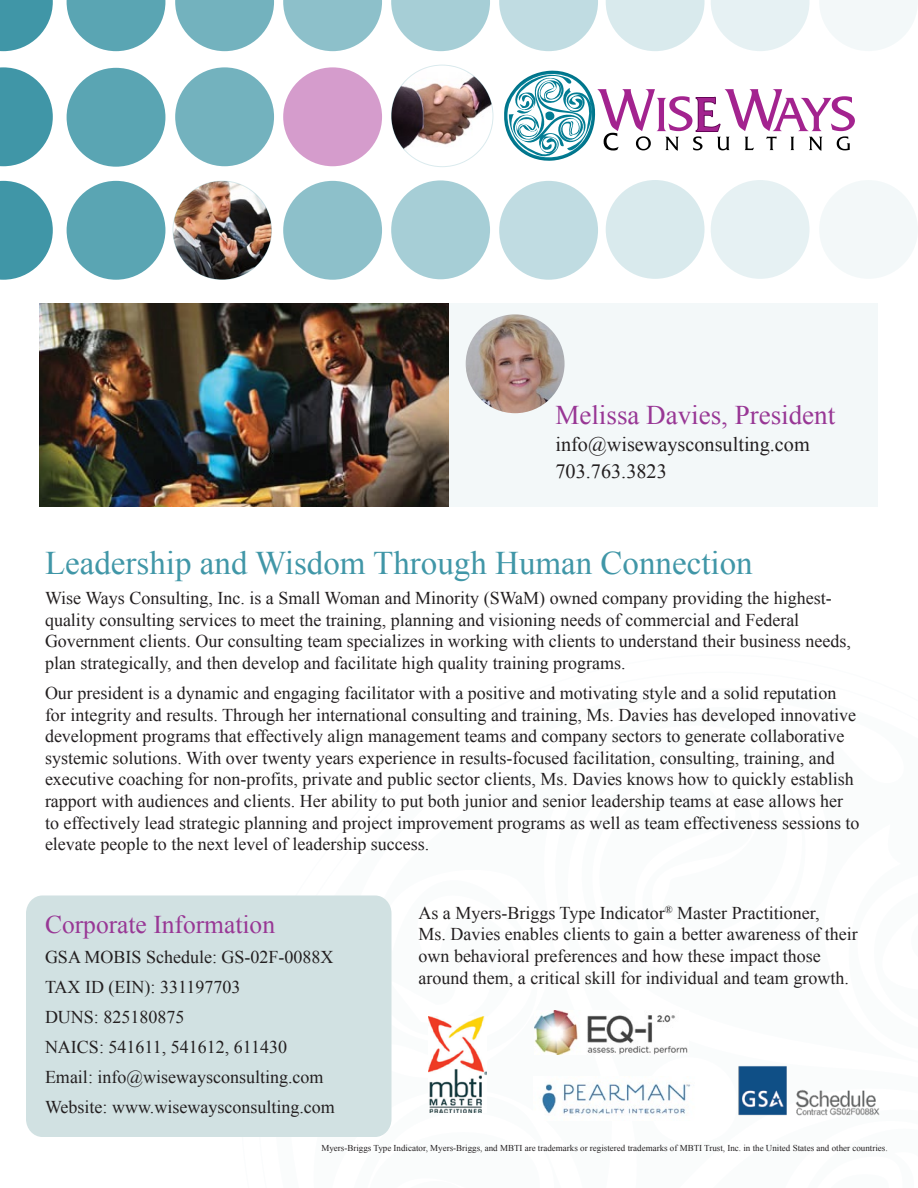
<style>
.page{position:relative;width:918px;height:1188px;background:#fff}
.page>*{position:absolute;margin:0;border:0;box-sizing:border-box;transform-origin:0 0}
.t1{font:33px "Times New Roman";color:rgb(0 116 138/.75)}
.t2{font:27px "Times New Roman";color:#983795}
.t3{font:25.5px "Times New Roman";color:#983795}
.t4{font:20.25px/27px "Times New Roman";color:#231f20}
.t5{font:18px/21.6px "Times New Roman";color:#231f20}
.t6{font:9px "Times New Roman";color:#231f20}
</style>
<div class="page">
<svg style="left:504px;top:70px;width:351px;height:91px"></svg>
<svg style="left:0;top:181px;width:53px;height:99px"></svg>
<svg style="left:0;top:67px;width:53px;height:99px"></svg>
<svg style="left:0;top:0;width:53px;height:51px"></svg>
<div style="left:67px;top:181px;width:98px;height:99px;background:#5aa5b3;border-radius:50%"></div>
<svg style="left:67px;top:0;width:98px;height:51px"></svg>
<div style="left:67px;top:68px;width:98px;height:99px;background:#5aa5b3;border-radius:50%"></div>
<div style="left:175px;top:67px;width:99px;height:99px;background:#73b2be;border-radius:50%"></div>
<svg style="left:175px;top:0;width:99px;height:51px"></svg>
<div style="left:283px;top:181px;width:99px;height:99px;background:#8dc0ca;border-radius:50%"></div>
<div style="left:283px;top:67px;width:99px;height:99px;background:#d59ccc;border-radius:50%"></div>
<svg style="left:283px;top:0;width:99px;height:51px"></svg>
<div style="left:391px;top:180px;width:99px;height:99px;background:#a6ced6;border-radius:50%"></div>
<svg style="left:391px;top:0;width:99px;height:51px"></svg>
<div style="left:499px;top:181px;width:99px;height:99px;background:#c0dce2;border-radius:50%"></div>
<svg style="left:499px;top:0;width:99px;height:51px"></svg>
<svg style="left:606px;top:0;width:99px;height:51px"></svg>
<div style="left:606px;top:180px;width:99px;height:99px;background:#d9eaed;border-radius:50%"></div>
<svg style="left:711px;top:0;width:99px;height:51px"></svg>
<div style="left:711px;top:180px;width:99px;height:99px;background:#e6f1f3;border-radius:50%"></div>
<svg style="left:820px;top:0;width:98px;height:51px"></svg>
<div style="left:819px;top:180px;width:99px;height:99px;background:#f3f8f9;border-radius:50%"></div>
<img style="left:391px;top:65px;width:102px;height:102px;border-radius:51px">
<div style="left:430px;top:303px;width:448px;height:204px;background:#f3f8f9"></div>
<img style="left:542px;top:1083px;width:149px;height:32px">
<div style="left:26px;top:896px;width:366px;height:241px;background:#d1e1e2;border-radius:17px"></div>
<img style="left:738px;top:1065px;width:142px;height:51px">
<img style="left:428px;top:1016px;width:59px;height:97px">
<img style="left:535px;top:1011px;width:153px;height:44px">
<img style="left:39px;top:303px;width:410px;height:204px">
<img style="left:466px;top:314px;width:99px;height:99px;border-radius:49px">
<img style="left:173px;top:181px;width:99px;height:99px;border-radius:49px">
<h2 class="t2" style="left:556px;top:397px;width:281px">Melissa Davies, President</h2>
<p class="t4" style="left:556px;top:431px;width:256px">info@wisewaysconsulting.com<br>703.763.3823</p>
<h1 class="t1" style="left:45px;top:541px;width:709px">Leadership and Wisdom Through Human Connection</h1>
<p class="t5" style="left:45px;top:587px;width:807px">Wise Ways Consulting, Inc. is a Small Woman and Minority (SWaM) owned company providing the highest&shy;quality consulting services to meet the training, planning and visioning needs of commercial and Federal Government clients. Our consulting team specializes in working with clients to understand their business needs, plan strategically, and then develop and facilitate high quality training programs.</p>
<p class="t5" style="left:45px;top:682px;width:816px">Our president is a dynamic and engaging facilitator with a positive and motivating style and a solid reputation for integrity and results. Through her international consulting and training, Ms. Davies has developed innovative development programs that effectively align management teams and company sectors to generate collaborative systemic solutions. With over twenty years experience in results-focused facilitation, consulting, training, and executive coaching for non-profits, private and public sector clients, Ms. Davies knows how to quickly establish rapport with audiences and clients. Her ability to put both junior and senior leadership teams at ease allows her to effectively lead strategic planning and project improvement programs as well as team effectiveness sessions to elevate people to the next level of leadership success.</p>
<h3 class="t3" style="left:45px;top:907px;width:232px">Corporate Information</h3>
<p class="t5" style="left:45px;top:941px;width:291px;line-height:30px">GSA MOBIS Schedule: GS-02F-0088X<br>TAX ID (EIN): 331197703<br>DUNS: 825180875<br>NAICS: 541611, 541612, 611430<br>Email: info@wisewaysconsulting.com<br>Website: www.wisewaysconsulting.com</p>
<p class="t5" style="left:418px;top:902px;width:441px">As a Myers-Briggs Type Indicator<sup>®</sup> Master Practitioner,<br>Ms. Davies enables clients to gain a better awareness of their own behavioral preferences and how these impact those around them, a critical skill for individual and team growth.</p>
<p class="t6" style="left:321px;top:1142px;width:568px">Myers-Briggs Type Indicator, Myers-Briggs, and MBTI are trademarks or registered trademarks of MBTI Trust, Inc. in the United States and other countries.</p>
</div>
